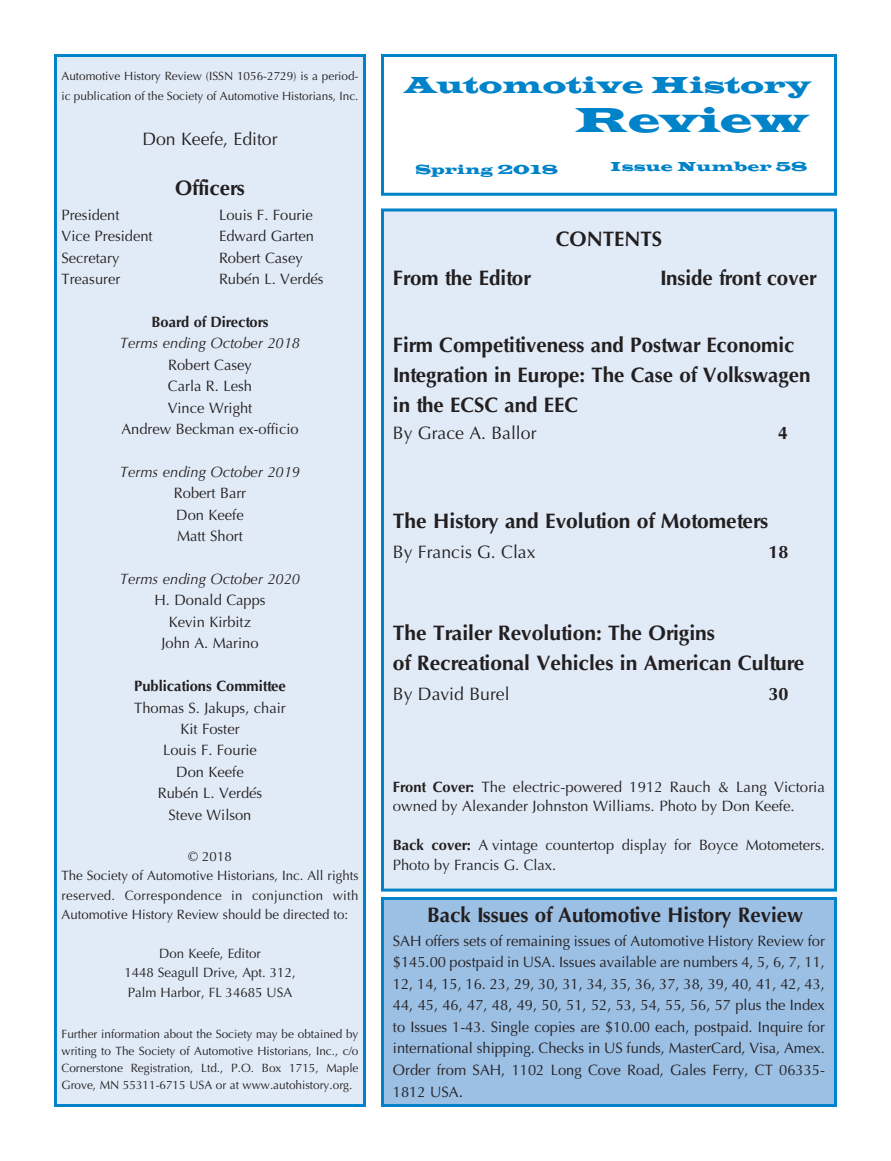
<style>
.page{position:relative;width:891px;height:1161px;background:#fff}
.page>*{position:absolute;margin:0;border:0;box-sizing:border-box;transform-origin:0 0}
.t1{font:36px "Latin Wide";color:#0083c8}
.t2{font:24px "Latin Wide";color:#0083c8}
.t3{font:700 21px/30px "Optima";color:#231f20}
.t4{font:18px "Optima";color:#231f20}
.t5{font:700 18px "Optima";color:#231f20}
.t6{font:15px/21.5px "Optima";color:#231f20;text-align:center}
.t7{font:italic 15px "Optima";color:#231f20}
.t8{font:700 15px "Optima";color:#231f20}
.t9{font:13.5px/19.4px "Optima";color:#231f20}
.t10{font:13.5px "Latin Wide";color:#0083c8}
.t11{font:12px/17.1px "Optima";color:#231f20}
.s1{font-weight:700}
.s2{font-family:"Menlo";font-style:italic}
.s3{font-size:16.5px}
</style>
<div class="page">
<div style="left:57px;top:57px;width:306px;height:1047px;background:#e1ebf7"></div>
<div style="left:54px;top:54px;width:312px;height:1053px;border:3px solid #0083c8"></div>
<div style="left:384px;top:212px;width:450px;height:677px;background:#e1ebf7"></div>
<div style="left:381px;top:208px;width:456px;height:684px;border:3px solid #0083c8"></div>
<div style="left:384px;top:900px;width:450px;height:204px;background:#9cbfe4"></div>
<div style="left:381px;top:897px;width:456px;height:210px;border:3px solid #0083c8"></div>
<div style="left:381px;top:54px;width:456px;height:142px;border:3px solid #0083c8"></div>
<p class="t11" style="left:62px;top:66px;width:298px;line-height:20px">Automotive History Review (ISSN 1056-2729) is a period&shy;ic publication of the Society of Automotive Historians, Inc.</p>
<p class="t4" style="left:142px;top:129px;width:137px">Don Keefe, Editor</p>
<h3 class="t3" style="left:175px;top:173px;width:71px">Officers</h3>
<p class="t6" style="left:62px;top:204px;width:60px">President</p>
<p class="t6" style="left:219px;top:204px;width:95px">Louis F. Fourie</p>
<p class="t6" style="left:62px;top:226px;width:93px">Vice President</p>
<p class="t6" style="left:219px;top:226px;width:97px">Edward Garten</p>
<p class="t6" style="left:62px;top:247px;width:59px">Secretary</p>
<p class="t6" style="left:219px;top:247px;width:85px">Robert Casey</p>
<p class="t6" style="left:62px;top:268px;width:60px">Treasurer</p>
<p class="t6" style="left:219px;top:268px;width:106px">Rubén L. Verdés</p>
<p class="t8" style="left:152px;top:313px;width:118px">Board of Directors</p>
<p class="t7" style="left:120px;top:335px;width:182px">Terms ending October 2018</p>
<p class="t6" style="left:121px;top:354px;width:179px">Robert Casey<br>Carla R. Lesh<br>Vince Wright<br>Andrew Beckman ex-officio</p>
<p class="t7" style="left:120px;top:463px;width:182px">Terms ending October 2019</p>
<p class="t6" style="left:174px;top:483px;width:74px;text-align:left">Robert Barr<br>Don Keefe<br>Matt Short</p>
<p class="t7" style="left:120px;top:570px;width:182px">Terms ending October 2020</p>
<p class="t6" style="left:154px;top:590px;width:113px">H. Donald Capps<br>Kevin Kirbitz<br>John A. Marino</p>
<p class="t8" style="left:134px;top:677px;width:153px">Publications Committee</p>
<p class="t6" style="left:134px;top:697px;width:153px">Thomas S. Jakups, chair<br>Kit Foster<br>Louis F. Fourie<br>Don Keefe<br>Rubén L. Verdés<br>Steve Wilson</p>
<p class="t9" style="left:62px;top:847px;width:298px;text-indent:127px">© 2018<br>The Society of Automotive Historians, Inc. All rights reserved. Correspondence in conjunction with Automotive History Review should be directed to:</p>
<p class="t9" style="left:124px;top:943px;width:173px;text-align:center">Don Keefe, Editor<br>1448 Seagull Drive, Apt. 312,</p>
<p class="t9" style="left:128px;top:983px;width:166px">Palm Harbor, FL 34685 USA</p>
<p class="t11" style="left:62px;top:1025px;width:298px;text-align:justify">Further information about the Society may be obtained by writing to The Society of Automotive Historians, Inc., c/o Cornerstone Registration, Ltd., P.O. Box 1715, Maple Grove, MN 55311-6715 USA or at www.autohistory.org.</p>
<h2 class="t2" style="left:404px;top:71px;width:408px">Automotive History</h2>
<h1 class="t1" style="left:574px;top:99px;width:235px">Review</h1>
<p class="t10" style="left:415px;top:161px;width:145px">Spring 2018</p>
<p class="t10" style="left:610px;top:159px;width:199px">Issue Number 58</p>
<h3 class="t3" style="left:556px;top:224px;width:108px">CONTENTS</h3>
<h3 class="t3" style="left:393px;top:263px;width:140px">From the Editor</h3>
<h3 class="t3" style="left:660px;top:263px;width:158px">Inside front cover</h3>
<h3 class="t3" style="left:393px;top:330px;width:419px">Firm Competitiveness and Postwar Economic<br>Integration in Europe: The Case of Volkswagen in the ECSC and EEC</h3>
<p class="t4" style="left:393px;top:423px;width:145px">By Grace A. Ballor</p>
<p class="t5" style="left:778px;top:423px;width:11px">4</p>
<h3 class="t3" style="left:393px;top:506px;width:377px">The History and Evolution of Motometers</h3>
<p class="t4" style="left:393px;top:542px;width:144px">By Francis G. Clax</p>
<p class="t5" style="left:768px;top:542px;width:22px">18</p>
<h3 class="t3" style="left:393px;top:618px;width:413px">The Trailer Revolution: The Origins<br>of Recreational Vehicles in American Culture</h3>
<p class="t4" style="left:393px;top:683px;width:118px">By David Burel</p>
<p class="t5" style="left:768px;top:683px;width:22px">30</p>
<p class="t6" style="left:393px;top:777px;width:434px;line-height:19.5px;text-align:left"><span class="s1">Front Cover:</span> The electric-powered 1912 Rauch &amp; Lang Victoria owned by Alexander Johnston Williams. Photo by Don Keefe.</p>
<p class="t6" style="left:393px;top:836px;width:434px;line-height:19.5px;text-align:left"><span class="s1">Back cover:</span> A vintage countertop display for Boyce Motometers.<br>Photo by Francis G. Clax.</p>
<h3 class="t3" style="left:415px;top:900px;width:389px"><span class="s2">￼</span>Back Issues of Automotive History Review</h3>
<p class="t6" style="left:393px;top:930px;width:434px;text-align:justify">SAH offers sets of remaining issues of Automotive History Review for $145.00 postpaid in USA. Issues available are numbers 4, 5, 6, 7, 11, 12, 14, 15, 16. 23, 29, 30, 31, 34, 35, 36, 37, 38, 39, 40, 41, 42, 43, 44, 45, 46, 47, 48, 49, 50, 51, 52, 53, 54, 55, 56, 57 plus the Index to Issues 1-43. Single copies are $10.00 each, postpaid. Inquire for international shipping. Checks in US funds, MasterCard, Visa, Amex.<br>Order from SAH, 1102 Long Cove Road, Gales Ferry, CT 06335-</p>
<p class="t6" style="left:393px;top:1082px;width:72px">1812 USA<span class="s3">.</span></p>
</div>
